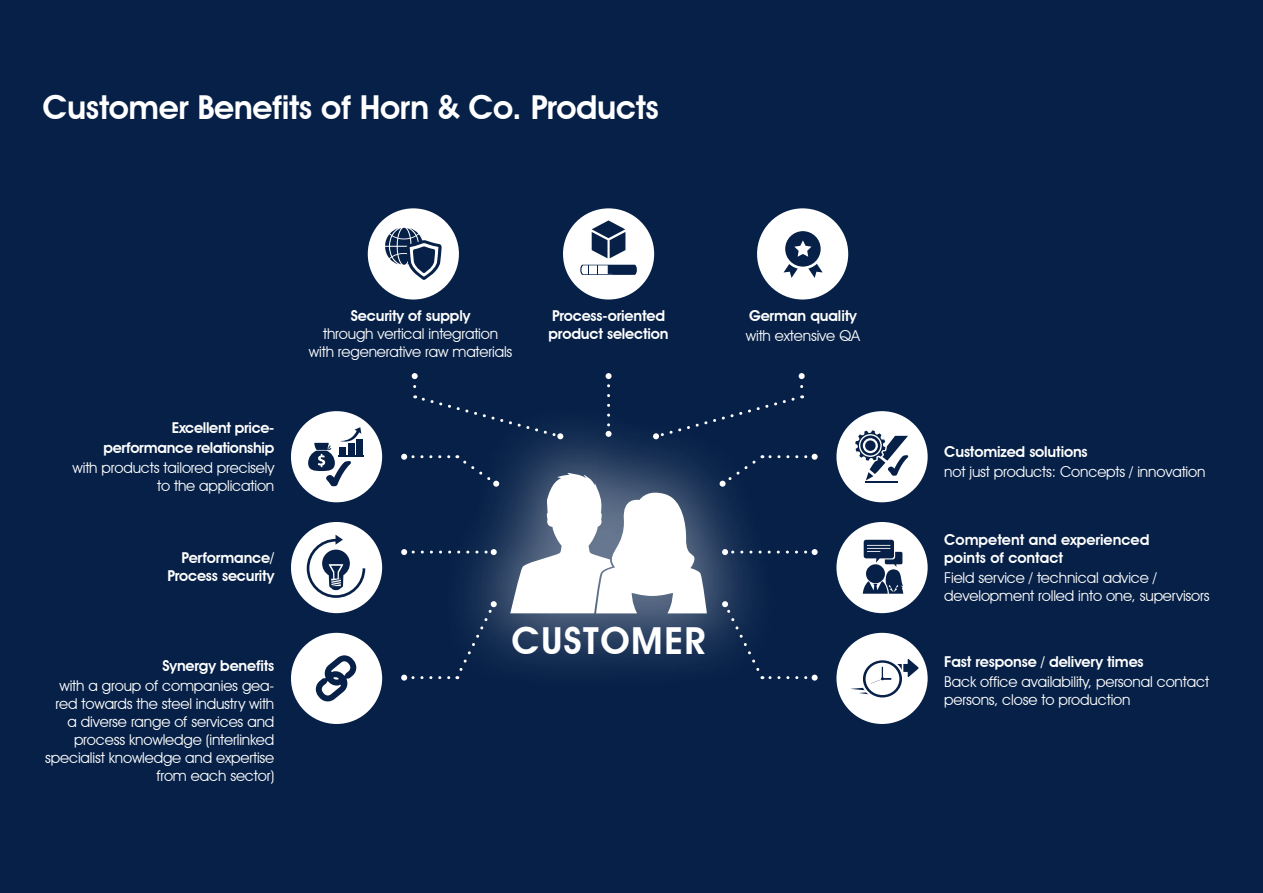
<style>
.page{position:relative;width:1263px;height:893px;background:#062047}
.page>*{position:absolute;margin:0;border:0;box-sizing:border-box;transform-origin:0 0}
.t1{font:600 37.2px "Avant Garde IT Cby BT";letter-spacing:.04em;color:#fff}
.t2{font:600 33px "Avant Garde IT Cby BT";letter-spacing:-.01em;color:#fff}
.t3{font:15px/18px "Avant Garde IT Cby BT";letter-spacing:-.01em;color:#fff;text-align:right}
.t4{font:600 15px/18px "Avant Garde IT Cby BT";letter-spacing:-.01em;color:#fff;text-align:right}
</style>
<div class="page">
<div style="left:563px;top:208px;width:91px;height:92px;background:#fff;border-radius:50%"></div>
<div style="left:368px;top:208px;width:91px;height:92px;background:#fff;border-radius:50%"></div>
<div style="left:757px;top:208px;width:91px;height:92px;background:#fff;border-radius:50%"></div>
<div style="left:291px;top:411px;width:91px;height:91px;background:#fff;border-radius:50%"></div>
<div style="left:836px;top:411px;width:92px;height:91px;background:#fff;border-radius:50%"></div>
<div style="left:291px;top:522px;width:91px;height:91px;background:#fff;border-radius:50%"></div>
<div style="left:836px;top:522px;width:92px;height:91px;background:#fff;border-radius:50%"></div>
<div style="left:291px;top:633px;width:91px;height:91px;background:#fff;border-radius:50%"></div>
<div style="left:836px;top:633px;width:92px;height:91px;background:#fff;border-radius:50%"></div>
<svg style="left:412px;top:373px;width:6px;height:6px"></svg>
<svg style="left:413px;top:386px;width:21px;height:17px"></svg>
<svg style="left:799px;top:373px;width:6px;height:6px"></svg>
<svg style="left:784px;top:386px;width:19px;height:17px"></svg>
<svg style="left:606px;top:373px;width:6px;height:6px"></svg>
<svg style="left:401px;top:454px;width:6px;height:6px"></svg>
<svg style="left:413px;top:455px;width:20px;height:4px"></svg>
<svg style="left:812px;top:454px;width:6px;height:6px"></svg>
<svg style="left:786px;top:455px;width:20px;height:4px"></svg>
<svg style="left:401px;top:675px;width:6px;height:6px"></svg>
<svg style="left:413px;top:676px;width:20px;height:3px"></svg>
<svg style="left:812px;top:675px;width:6px;height:6px"></svg>
<svg style="left:786px;top:676px;width:20px;height:3px"></svg>
<svg style="left:401px;top:549px;width:6px;height:6px"></svg>
<svg style="left:413px;top:550px;width:20px;height:4px"></svg>
<svg style="left:812px;top:549px;width:6px;height:6px"></svg>
<svg style="left:785px;top:550px;width:21px;height:4px"></svg>
<svg style="left:784px;top:230px;width:38px;height:38px"></svg>
<div style="left:782px;top:228px;width:41px;height:41px;border:3px solid #fff;border-radius:50%"></div>
<svg style="left:783px;top:240px;width:40px;height:38px"></svg>
<svg style="left:385px;top:228px;width:57px;height:52px"></svg>
<svg style="left:306px;top:535px;width:60px;height:63px"></svg>
<svg style="left:308px;top:427px;width:56px;height:59px"></svg>
<svg style="left:316px;top:655px;width:40px;height:46px"></svg>
<svg style="left:863px;top:540px;width:40px;height:54px"></svg>
<svg style="left:850px;top:659px;width:69px;height:39px"></svg>
<svg style="left:853px;top:411px;width:55px;height:86px"></svg>
<div style="left:434px;top:396px;width:350px;height:298px;background:#fff;opacity:.4"></div>
<svg style="left:510px;top:473px;width:197px;height:140px;background:#b3bbc7"></svg>
<svg style="left:592px;top:220px;width:33px;height:38px"></svg>
<svg style="left:580px;top:265px;width:57px;height:10px"></svg>
<h2 class="t2" style="left:43px;top:88px;width:618px">Customer Benefits of Horn &amp; Co. Products</h2>
<p class="t4" style="left:103px;top:418px;width:172px;line-height:20px">Excellent price&shy;performance relationship</p>
<p class="t3" style="left:73px;top:459px;width:203px">with products tailored precisely to the application</p>
<p class="t4" style="left:167px;top:549px;width:108px">Performance/<br>Process security</p>
<p class="t4" style="left:162px;top:657px;width:113px">Synergy benefits</p>
<p class="t3" style="left:45px;top:677px;width:231px">with a group of companies gea&shy;red towards the steel industry with a diverse range of services and process knowledge (interlinked specialist knowledge and expertise from each sector)</p>
<p class="t4" style="left:351px;top:307px;width:121px">Security of supply</p>
<p class="t3" style="left:309px;top:325px;width:205px;text-align:center">through vertical integration with regenerative raw materials</p>
<p class="t4" style="left:548px;top:307px;width:122px;text-align:left">Process-oriented product selection</p>
<p class="t4" style="left:749px;top:307px;width:109px">German quality</p>
<p class="t3" style="left:746px;top:327px;width:116px">with extensive QA</p>
<h1 class="t1" style="left:511px;top:618px;width:196px">CUSTOMER</h1>
<p class="t4" style="left:944px;top:442px;width:145px">Customized solutions</p>
<p class="t3" style="left:944px;top:462px;width:263px">not just products: Concepts / innovation</p>
<p class="t4" style="left:944px;top:531px;width:207px;text-align:left">Competent and experienced points of contact</p>
<p class="t3" style="left:944px;top:569px;width:267px;text-align:left">Field service / technical advice / development rolled into one, supervisors</p>
<p class="t4" style="left:944px;top:653px;width:201px">Fast response / delivery times</p>
<p class="t3" style="left:944px;top:673px;width:266px;text-align:left">Back office availability, personal contact persons, close to production</p>
</div>
